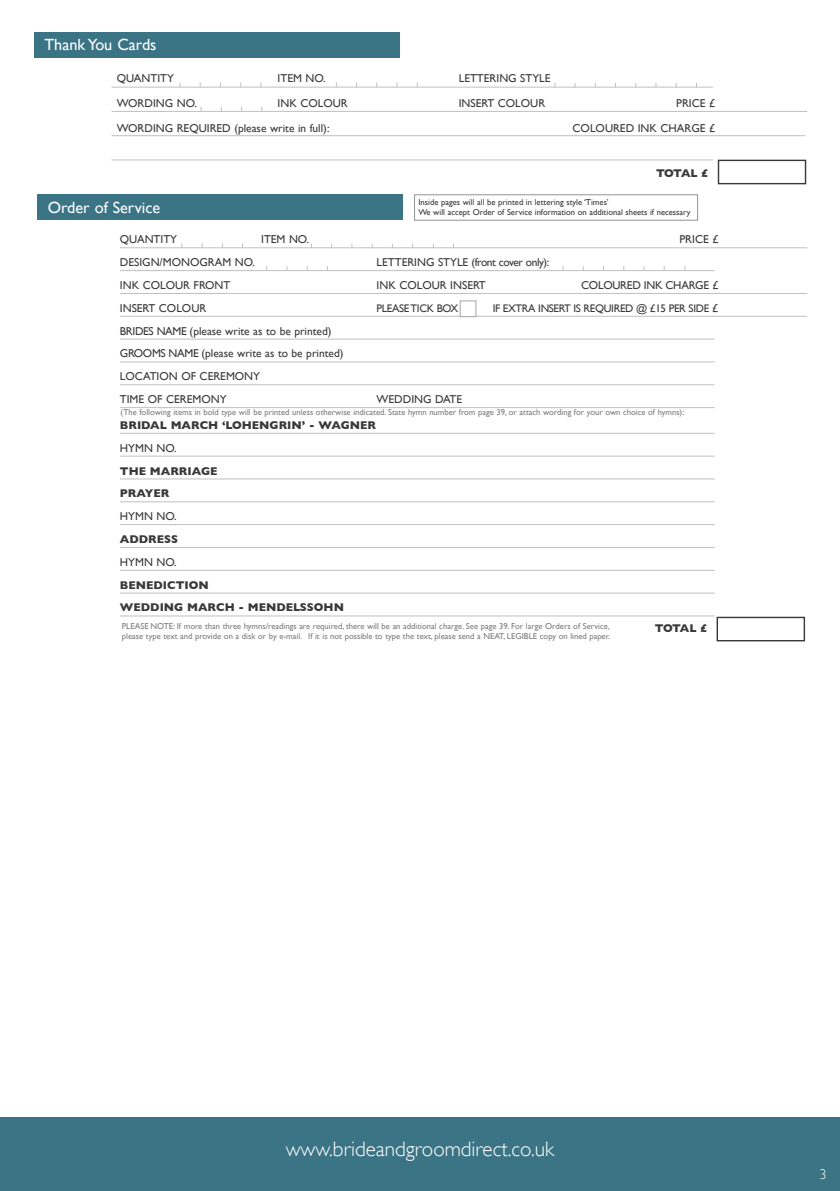
<style>
.page{position:relative;width:840px;height:1191px;background:#fff}
.page>*{position:absolute;margin:0;border:0;box-sizing:border-box;transform-origin:0 0}
.t1{font:300 21px "Gill Sans";color:#fff}
.t2{font:16.2px "Gill Sans";color:#fff}
.t3{font:300 14px "Gill Sans";color:#fff}
.t4{font:11.4px/22.8px "Gill Sans";color:#393939}
.t5{font:700 11.4px/22.8px "Gill Sans";color:#393939}
.t6{font:11.4px "Gill Sans";letter-spacing:-.025em;color:#393939}
.t7{font:11px "Gill Sans";letter-spacing:-.03em;color:#393939}
.t8{font:8.6px/10px "Gill Sans";color:#7d7d7d}
.t9{font:8.6px/10px "Gill Sans";color:#393939}
.s1{font-size:11.4px}
</style>
<div class="page">
<hr style="left:120px;top:247px;width:686px;height:1px;background:#c0c0c0">
<hr style="left:120px;top:270px;width:594px;height:1px;background:#c0c0c0">
<hr style="left:120px;top:293px;width:686px;height:1px;background:#c0c0c0">
<hr style="left:120px;top:316px;width:686px;height:1px;background:#c0c0c0">
<hr style="left:120px;top:339px;width:594px;height:1px;background:#c0c0c0">
<hr style="left:120px;top:361px;width:594px;height:1px;background:#c0c0c0">
<hr style="left:120px;top:384px;width:594px;height:1px;background:#c0c0c0">
<hr style="left:120px;top:407px;width:594px;height:1px;background:#c0c0c0">
<hr style="left:120px;top:433px;width:594px;height:1px;background:#c0c0c0">
<hr style="left:120px;top:456px;width:594px;height:1px;background:#c0c0c0">
<hr style="left:120px;top:478px;width:594px;height:1px;background:#c0c0c0">
<hr style="left:120px;top:501px;width:594px;height:1px;background:#c0c0c0">
<hr style="left:120px;top:524px;width:594px;height:1px;background:#c0c0c0">
<hr style="left:120px;top:547px;width:594px;height:1px;background:#c0c0c0">
<hr style="left:120px;top:570px;width:594px;height:1px;background:#c0c0c0">
<hr style="left:120px;top:593px;width:594px;height:1px;background:#c0c0c0">
<hr style="left:120px;top:615px;width:594px;height:1px;background:#c0c0c0">
<div style="left:34px;top:32px;width:365px;height:25px;background:#3b7485"></div>
<hr style="left:111px;top:87px;width:601px;height:1px;background:#c0c0c0">
<hr style="left:111px;top:111px;width:695px;height:1px;background:#c0c0c0">
<hr style="left:111px;top:135px;width:694px;height:1px;background:#c0c0c0">
<hr style="left:111px;top:160px;width:601px;height:1px;background:#c0c0c0">
<div style="left:717px;top:160px;width:88px;height:24px;border:1px solid #393939"></div>
<div style="left:37px;top:195px;width:365px;height:25px;background:#3b7485"></div>
<div style="left:459px;top:301px;width:17px;height:16px;background:#fff;border:1px solid #a6a6a6"></div>
<div style="left:716px;top:617px;width:88px;height:24px;border:1px solid #393939"></div>
<div style="left:0;top:1117px;width:839px;height:74px;background:#3b7485"></div>
<h2 class="t2" style="left:44px;top:35px;width:113px">Thank You Cards</h2>
<p class="t4" style="left:117px;top:67px;width:59px">quantity</p>
<p class="t4" style="left:277px;top:67px;width:49px">item no.</p>
<p class="t4" style="left:458px;top:67px;width:93px">lettering style</p>
<p class="t4" style="left:117px;top:91px;width:82px">wording no.</p>
<p class="t4" style="left:277px;top:91px;width:72px">ink colour</p>
<p class="t4" style="left:458px;top:91px;width:88px">insert colour</p>
<p class="t4" style="left:676px;top:91px;width:40px">price £</p>
<p class="t4" style="left:117px;top:116px;width:214px">wording required (please write in full):</p>
<p class="t4" style="left:572px;top:116px;width:144px">coloured ink charge £</p>
<p class="t5" style="left:655px;top:162px;width:53px">TOTAL £</p>
<h2 class="t2" style="left:48px;top:198px;width:114px">Order of Service</h2>
<p class="t9" style="left:418px;top:197px;width:273px">Inside pages will all be printed in lettering style ‘Times’<br>We will accept Order of Service information on additional sheets if necessary</p>
<p class="t4" style="left:120px;top:228px;width:59px">quantity</p>
<p class="t4" style="left:261px;top:228px;width:49px">item no.</p>
<p class="t4" style="left:679px;top:228px;width:40px">price £</p>
<p class="t4" style="left:120px;top:251px;width:136px">design/monogram no.</p>
<p class="t4" style="left:376px;top:251px;width:174px">lettering style (front cover only):</p>
<p class="t4" style="left:120px;top:274px;width:8px">INK</p>
<p class="t4" style="left:143px;top:274px;width:9px">COLOUR</p>
<p class="t4" style="left:193px;top:274px;width:14px">FRONTINK</p>
<p class="t4" style="left:399px;top:274px;width:9px">COLOUR</p>
<p class="t4" style="left:450px;top:274px;width:6px">INSERT</p>
<p class="t6" style="left:581px;top:278px;width:139px">coloured ink charge £</p>
<p class="t4" style="left:120px;top:296px;width:88px">insert colour</p>
<p class="t7" style="left:376px;top:302px;width:83px">please tick box</p>
<p class="t7" style="left:492px;top:302px;width:227px">if extra insert is required @ £15 per side <span class="s1">£</span></p>
<p class="t4" style="left:120px;top:319px;width:225px">brides name (please write as to be printed) grooms name (please write as to be printed) location of ceremony<br>time of ceremony</p>
<p class="t4" style="left:376px;top:388px;width:87px">wedding date</p>
<p class="t8" style="left:120px;top:407px;width:565px">(The following items in bold type will be printed unless otherwise indicated. State hymn number from page 39, or attach wording for your own choice of hymns):</p>
<p class="t5" style="left:120px;top:413px;width:257px">BRIDAL MARCH ‘LOHENGRIN’ - WAGNER</p>
<p class="t4" style="left:120px;top:436px;width:58px">hymn no.</p>
<p class="t5" style="left:120px;top:459px;width:99px">THE MARRIAGE<br>PRAYER</p>
<p class="t4" style="left:120px;top:505px;width:58px">hymn no.</p>
<p class="t5" style="left:120px;top:527px;width:60px">ADDRESS</p>
<p class="t4" style="left:120px;top:550px;width:58px">hymn no.</p>
<p class="t5" style="left:120px;top:573px;width:225px">BENEDICTION<br>WEDDING MARCH - MENDELSSOHN</p>
<p class="t8" style="left:122px;top:621px;width:489px;text-indent:51px">: If more than three hymns/readings are required, there will be an additional charge. See page 39. For large Orders of Service, please type text and provide on a disk or by e-mail. If it is not possible to type the text, please send a NEAT</p>
<p class="t8" style="left:122px;top:621px;width:6px">PLEASENOTE</p>
<p class="t8" style="left:503px;top:631px;width:9px">, LEGIBLE</p>
<p class="t8" style="left:539px;top:631px;width:72px">copy on lined paper.</p>
<p class="t5" style="left:654px;top:617px;width:53px">TOTAL £</p>
<h1 class="t1" style="left:285px;top:1137px;width:270px">www.brideandgroomdirect.co.uk</h1>
<p class="t3" style="left:819px;top:1166px;width:8px">3</p>
</div>
